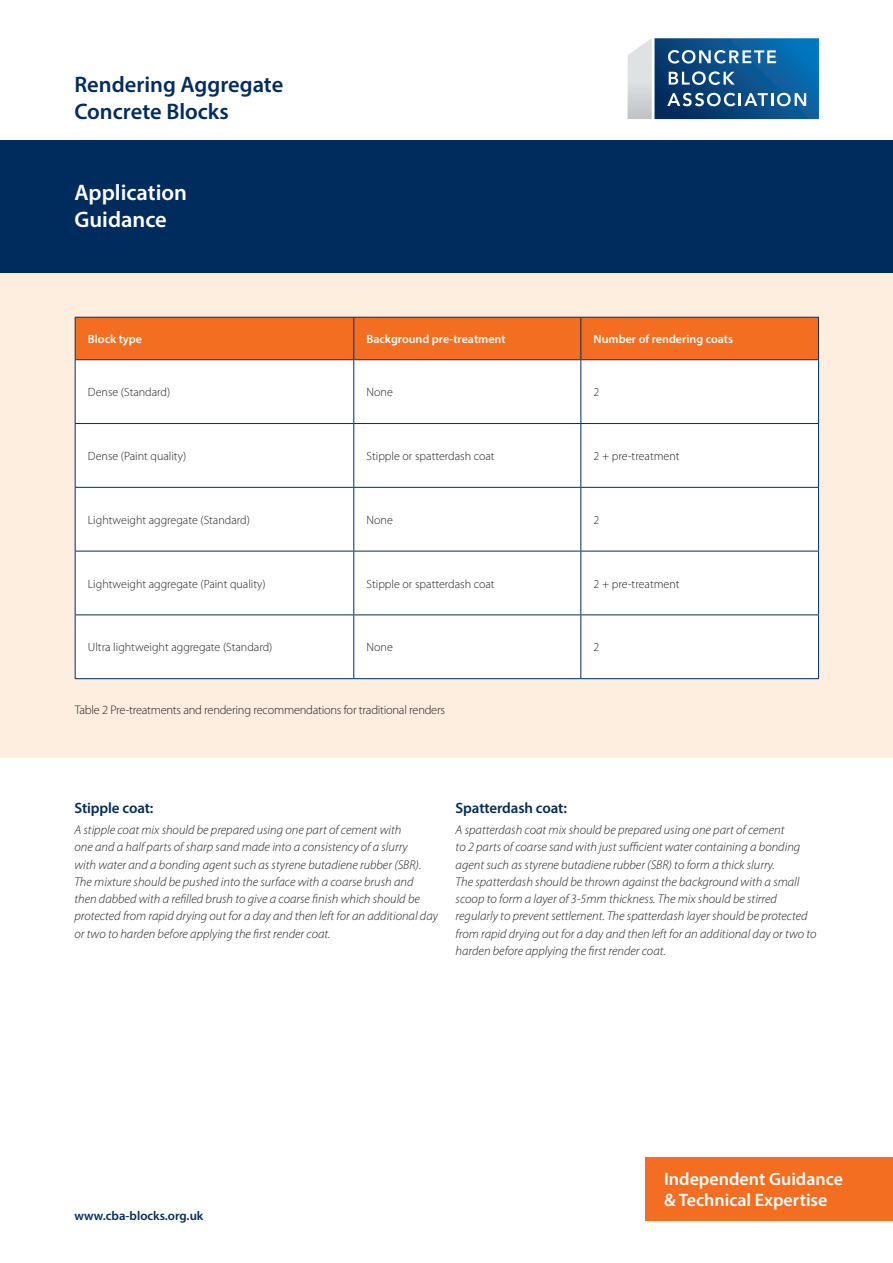
<style>
.page{position:relative;width:893px;height:1263px;background:#fff}
.page>*{position:absolute;margin:0;border:0;box-sizing:border-box;transform-origin:0 0}
.t1{font:600 22.5px/27px "Myriad Pro";color:#002c5d}
.t2{font:600 22.5px/27px "Myriad Pro";color:#fff}
.t3{font:600 18px/21.6px "Myriad Pro";color:#fff}
.t4{font:600 15px "Myriad Pro";letter-spacing:-.01em;color:#002c5d}
.t5{font:italic 300 12.75px/17.2px "Myriad Pro";color:#231f20}
.t6{font:600 12.75px "Myriad Pro";color:#002c5d}
.t7{font:300 12.45px "Myriad Pro";letter-spacing:-.02em;color:#231f20}
.t8{font:300 12px "Myriad Pro";color:#231f20}
.t9{font:600 12px "Myriad Pro";color:#fff}
</style>
<div class="page">
<div style="left:645px;top:1157px;width:248px;height:63px;background:#f36e21"></div>
<div style="left:0;top:140px;width:893px;height:133px;background:#002c5d"></div>
<div style="left:0;top:273px;width:893px;height:485px;background:#feeee0"></div>
<svg style="left:628px;top:38px;width:191px;height:81px"></svg>
<div style="left:76px;top:318px;width:742px;height:41px;background:#f36e21"></div>
<div style="left:76px;top:360px;width:742px;height:318px;background:#fff"></div>
<hr style="left:75px;top:317px;width:279px;height:1px;background:#002c5d">
<hr style="left:75px;top:318px;width:1px;height:41px;background:#002c5d">
<hr style="left:354px;top:317px;width:227px;height:1px;background:#002c5d">
<hr style="left:353px;top:318px;width:1px;height:41px;background:#002c5d">
<hr style="left:581px;top:317px;width:238px;height:1px;background:#002c5d">
<hr style="left:580px;top:318px;width:1px;height:41px;background:#002c5d">
<hr style="left:818px;top:318px;width:1px;height:41px;background:#002c5d">
<hr style="left:75px;top:359px;width:279px;height:1px;background:#002c5d">
<hr style="left:75px;top:360px;width:1px;height:63px;background:#002c5d">
<hr style="left:354px;top:359px;width:227px;height:1px;background:#002c5d">
<hr style="left:353px;top:360px;width:1px;height:63px;background:#002c5d">
<hr style="left:581px;top:359px;width:238px;height:1px;background:#002c5d">
<hr style="left:580px;top:360px;width:1px;height:63px;background:#002c5d">
<hr style="left:818px;top:360px;width:1px;height:63px;background:#002c5d">
<hr style="left:75px;top:423px;width:279px;height:1px;background:#002c5d">
<hr style="left:75px;top:424px;width:1px;height:63px;background:#002c5d">
<hr style="left:354px;top:423px;width:227px;height:1px;background:#002c5d">
<hr style="left:353px;top:424px;width:1px;height:63px;background:#002c5d">
<hr style="left:581px;top:423px;width:238px;height:1px;background:#002c5d">
<hr style="left:580px;top:424px;width:1px;height:63px;background:#002c5d">
<hr style="left:818px;top:424px;width:1px;height:63px;background:#002c5d">
<hr style="left:75px;top:487px;width:279px;height:1px;background:#002c5d">
<hr style="left:75px;top:488px;width:1px;height:63px;background:#002c5d">
<hr style="left:354px;top:487px;width:227px;height:1px;background:#002c5d">
<hr style="left:353px;top:488px;width:1px;height:63px;background:#002c5d">
<hr style="left:581px;top:487px;width:238px;height:1px;background:#002c5d">
<hr style="left:580px;top:488px;width:1px;height:63px;background:#002c5d">
<hr style="left:818px;top:488px;width:1px;height:63px;background:#002c5d">
<hr style="left:75px;top:551px;width:279px;height:1px;background:#002c5d">
<hr style="left:75px;top:551px;width:1px;height:63px;background:#002c5d">
<hr style="left:354px;top:551px;width:227px;height:1px;background:#002c5d">
<hr style="left:353px;top:551px;width:1px;height:63px;background:#002c5d">
<hr style="left:581px;top:551px;width:238px;height:1px;background:#002c5d">
<hr style="left:580px;top:551px;width:1px;height:63px;background:#002c5d">
<hr style="left:818px;top:551px;width:1px;height:63px;background:#002c5d">
<hr style="left:75px;top:614px;width:279px;height:1px;background:#002c5d">
<hr style="left:75px;top:615px;width:1px;height:63px;background:#002c5d">
<hr style="left:354px;top:614px;width:227px;height:1px;background:#002c5d">
<hr style="left:353px;top:615px;width:1px;height:63px;background:#002c5d">
<hr style="left:581px;top:614px;width:238px;height:1px;background:#002c5d">
<hr style="left:580px;top:615px;width:1px;height:63px;background:#002c5d">
<hr style="left:818px;top:615px;width:1px;height:63px;background:#002c5d">
<hr style="left:75px;top:678px;width:279px;height:1px;background:#002c5d">
<hr style="left:354px;top:678px;width:227px;height:1px;background:#002c5d">
<hr style="left:581px;top:678px;width:238px;height:1px;background:#002c5d">
<h1 class="t1" style="left:74px;top:70px;width:210px">Rendering Aggregate<br>Concrete Blocks</h1>
<h1 class="t2" style="left:74px;top:178px;width:114px">Application<br>Guidance</h1>
<p class="t9" style="left:88px;top:331px;width:56px">Block type</p>
<p class="t9" style="left:367px;top:331px;width:141px">Background pre-treatment</p>
<p class="t9" style="left:594px;top:331px;width:141px">Number of rendering coats</p>
<p class="t8" style="left:88px;top:385px;width:84px">Dense (Standard)</p>
<p class="t8" style="left:367px;top:385px;width:28px">None</p>
<p class="t8" style="left:594px;top:385px;width:7px">2</p>
<p class="t8" style="left:88px;top:449px;width:100px">Dense (Paint quality)</p>
<p class="t8" style="left:367px;top:449px;width:130px">Stipple or spatterdash coat</p>
<p class="t8" style="left:594px;top:449px;width:87px">+2 pre-treatment</p>
<p class="t8" style="left:88px;top:513px;width:164px">Lightweight aggregate (Standard)</p>
<p class="t8" style="left:367px;top:513px;width:28px">None</p>
<p class="t8" style="left:594px;top:513px;width:7px">2</p>
<p class="t8" style="left:88px;top:577px;width:179px">Lightweight aggregate (Paint quality)</p>
<p class="t8" style="left:367px;top:577px;width:130px">Stipple or spatterdash coat</p>
<p class="t8" style="left:594px;top:577px;width:87px">+2 pre-treatment</p>
<p class="t8" style="left:88px;top:641px;width:186px">Ultra lightweight aggregate (Standard)</p>
<p class="t8" style="left:367px;top:641px;width:28px">None</p>
<p class="t8" style="left:594px;top:641px;width:7px">2</p>
<p class="t7" style="left:75px;top:702px;width:372px">Table 2 Pre-treatments and rendering recommendations for traditional renders</p>
<p class="t4" style="left:74px;top:798px;width:81px">Stipple coat:</p>
<p class="t5" style="left:74px;top:821px;width:365px">A stipple coat mix should be prepared using one part of cement with<br>one and a halfparts ofsharp sand made into a consistency ofa slurry<br>with water and a bonding agent such as styrene butadiene rubber (SBR .( The mixture should be pushed into the surface with a coarse brush and then dabbed with a refilled brush to give a coarse finish which should be protected from rapid drying out for a day and then left for an additional day or two to harden before applying the first render coat.</p>
<p class="t4" style="left:456px;top:798px;width:113px">Spatterdash coat:</p>
<p class="t5" style="left:456px;top:821px;width:362px">A spatterdash coat mix should be prepared using one part ofcement<br>to 2 parts of coarse sand with just sufficient water containing a bonding agent such as styrene butadiene rubber (SBR) to form a thick slurry.<br>The spatterdash should be thrown against the background with a small scoop to form a layer of 3-5mm thickness. The mix should be stirred regularly to prevent settlement. The spatterdash layer should be protected from rapid drying out for a day and then left for an additional day or two to harden before applying the first render coat.</p>
<p class="t6" style="left:74px;top:1207px;width:130px">www.cba-blocks.org.uk</p>
<h2 class="t3" style="left:664px;top:1167px;width:181px">Independent Guidance &amp; Technical Expertise</h2>
</div>
